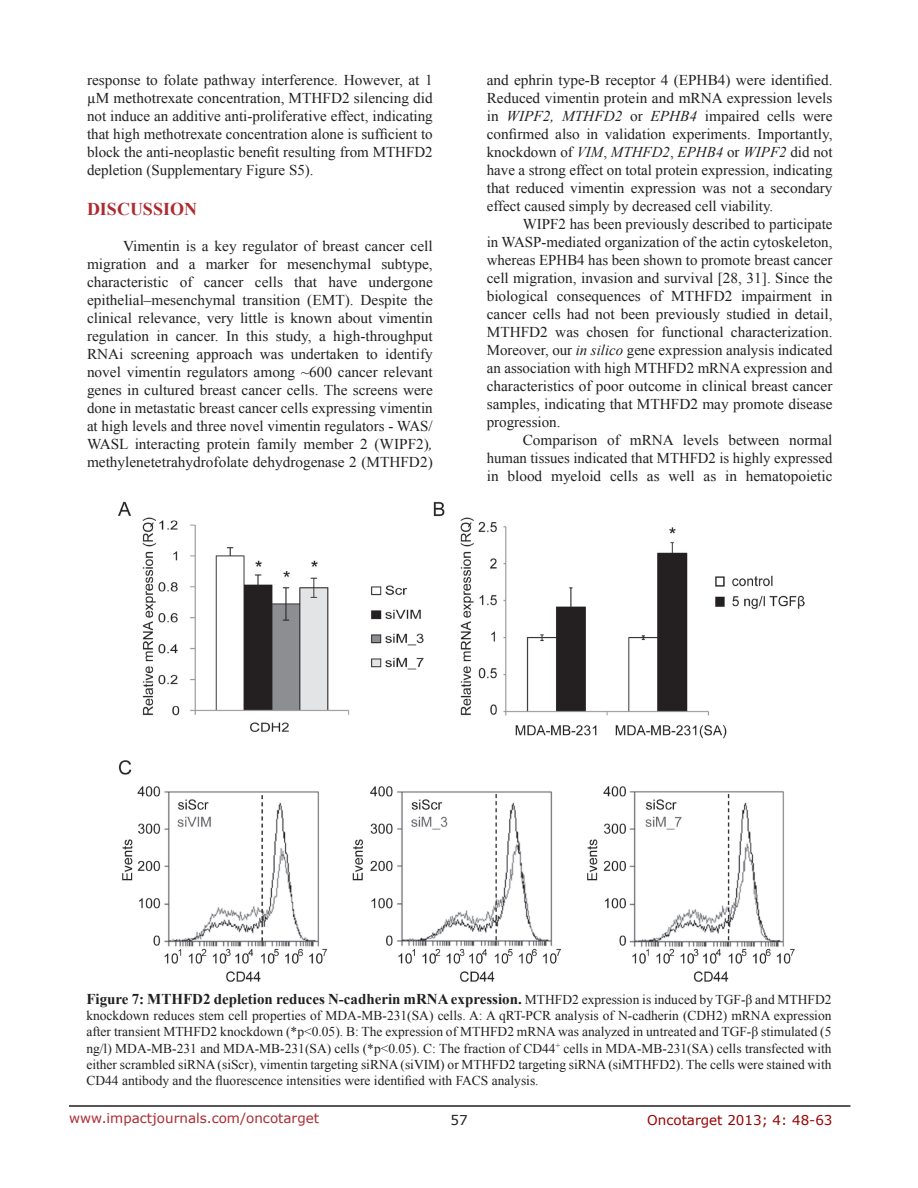
<style>
.page{position:relative;width:918px;height:1188px;background:#fff}
.page>*{position:absolute;margin:0;border:0;box-sizing:border-box;transform-origin:0 0}
.Heading{font:700 18px "Times New Roman";color:#ac2b31}
.BodyText{font:15px/18px "Times New Roman";color:#221f22;text-align:justify}
.FigureText{font:700 15px "Times New Roman";color:#221f22}
.FigureText-2{font:13.5px/16.2px "Times New Roman";color:#221f22;text-align:justify}
.t1{font:13.5px "Verdana";color:#ac2b31}
.t2{font:13.5px "Verdana";color:#970000}
.t3{font:13.5px "Verdana";color:#221f22}
.s1{font-style:italic}
.s2{font-weight:400;font-size:13.5px}
</style>
<div class="page">
<hr style="left:69px;top:1105px;width:781px;height:2px;background:#231f20">
<img style="left:119px;top:501px;width:685px;height:481px">
<p class="BodyText" style="left:87px;top:71px;width:347px">response to folate pathway interference. However, at 1 µM methotrexate concentration, MTHFD2 silencing did not induce an additive anti-proliferative effect, indicating that high methotrexate concentration alone is sufficient to block the anti-neoplastic benefit resulting from MTHFD2 depletion (Supplementary Figure S5).</p>
<p class="Heading" style="left:87px;top:197px;width:112px">DISCUSSION</p>
<p class="BodyText" style="left:87px;top:237px;width:347px;text-indent:36px">Vimentin is a key regulator of breast cancer cell migration and a marker for mesenchymal subtype, characteristic of cancer cells that have undergone epithelial–mesenchymal transition (EMT). Despite the clinical relevance, very little is known about vimentin regulation in cancer. In this study, a high-throughput RNAi screening approach was undertaken to identify novel vimentin regulators among ~600 cancer relevant genes in cultured breast cancer cells. The screens were done in metastatic breast cancer cells expressing vimentin at high levels and three novel vimentin regulators - WAS/ WASL interacting protein family member 2 (WIPF2)<span class="s1">, </span>methylenetetrahydrofolate dehydrogenase 2 (MTHFD2)</p>
<p class="BodyText" style="left:487px;top:71px;width:347px">and ephrin type-B receptor 4 (EPHB4) were identified.<br>Reduced vimentin protein and mRNA expression levels in <span class="s1">WIPF2, MTHFD2</span> or <span class="s1">EPHB4</span> impaired cells were confirmed also in validation experiments. Importantly, knockdown of <span class="s1">VIM</span>, <span class="s1">MTHFD2</span>, <span class="s1">EPHB4</span> or <span class="s1">WIPF2</span> did not have a strong effect on total protein expression, indicating that reduced vimentin expression was not a secondary effect caused simply by decreased cell viability.</p>
<p class="BodyText" style="left:487px;top:215px;width:347px;text-indent:36px">WIPF2 has been previously described to participate in WASP-mediated organization of the actin cytoskeleton, whereas EPHB4 has been shown to promote breast cancer cell migration, invasion and survival [28, 31]. Since the biological consequences of MTHFD2 impairment in cancer cells had not been previously studied in detail, MTHFD2 was chosen for functional characterization.<br>Moreover, our <span class="s1">in silico</span> gene expression analysis indicated an association with high MTHFD2 mRNA expression and characteristics of poor outcome in clinical breast cancer samples, indicating that MTHFD2 may promote disease progression.</p>
<p class="BodyText" style="left:487px;top:431px;width:347px;text-indent:36px">Comparison of mRNA levels between normal human tissues indicated that MTHFD2 is highly expressed in blood myeloid cells as well as in hematopoietic</p>
<p class="FigureText" style="left:86px;top:989px;width:747px">Figure 7: MTHFD2 depletion reduces N-cadherin mRNA expression. <span class="s2">MTHFD2 expression is induced by TGF-β and MTHFD2</span></p>
<p class="FigureText-2" style="left:86px;top:1007px;width:747px">knockdown reduces stem cell properties of MDA-MB-231(SA) cells. A: A qRT-PCR analysis of N-cadherin (CDH2) mRNA expression after transient MTHFD2 knockdown (*p&lt;0.05). B: The expression of MTHFD2 mRNA was analyzed in untreated and TGF-β stimulated (5 ng/l) MDA-MB-231 and MDA-MB-231(SA) cells (*p&lt;0.05). C: The fraction of CD44<sup>+</sup> cells in MDA-MB-231(SA) cells transfected with either scrambled siRNA (siScr), vimentin targeting siRNA (siVIM) or MTHFD2 targeting siRNA (siMTHFD2). The cells were stained with CD44 antibody and the fluorescence intensities were identified with FACS analysis.</p>
<p class="t1" style="left:69px;top:1109px;width:252px">www.impactjournals.com/oncotarget</p>
<p class="t3" style="left:450px;top:1111px;width:19px">57</p>
<p class="t2" style="left:647px;top:1111px;width:187px">Oncotarget 2013; 4: 48-63</p>
</div>
